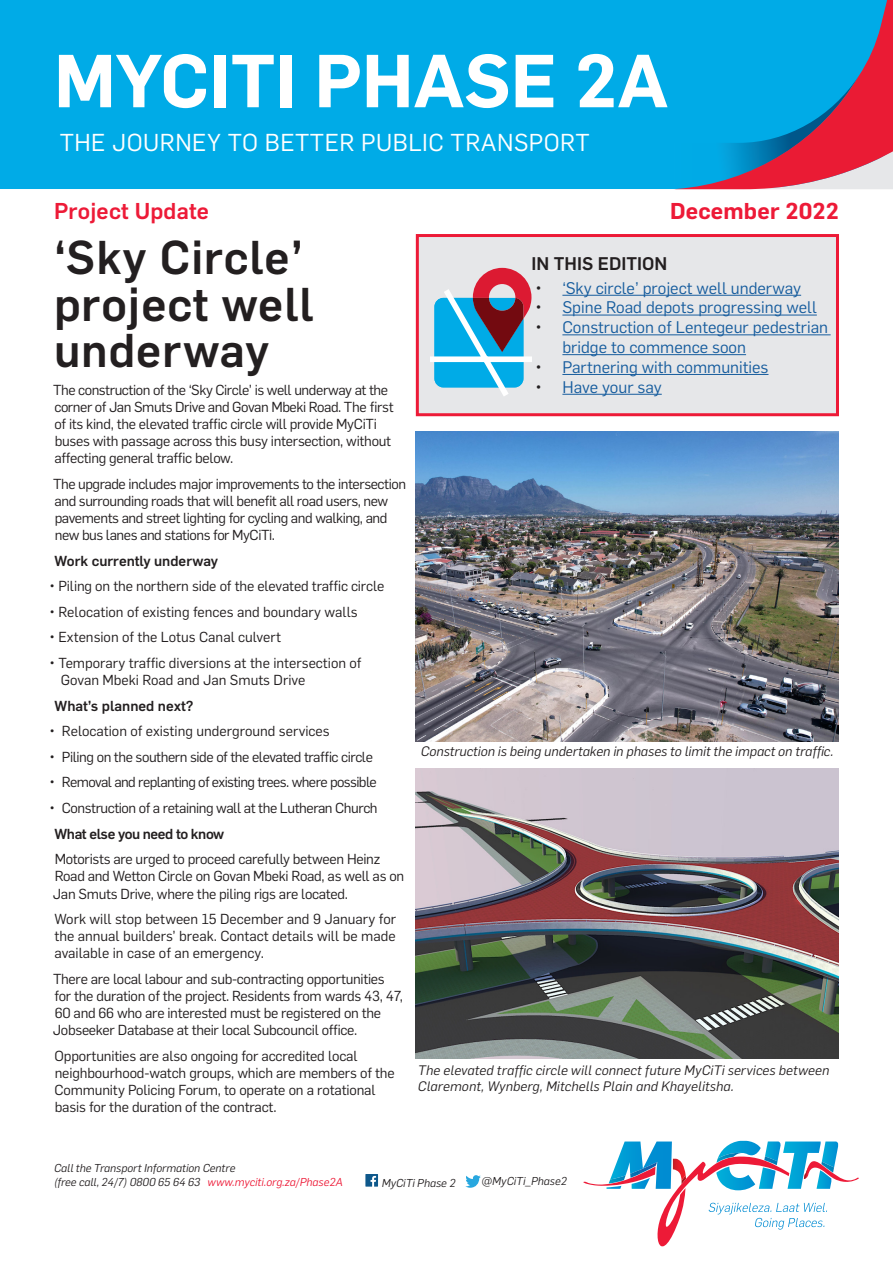
<style>
.page{position:relative;width:893px;height:1263px;background:#fff}
.page>*{position:absolute;margin:0;border:0;box-sizing:border-box;transform-origin:0 0}
.t1{font:600 73.5px "Flama";color:#fff}
.t2{font:500 46.5px/46.5px "Flama";letter-spacing:.02em;color:#231f20}
.t3{font:24px "Flama";letter-spacing:.02em;color:#fff}
.t4{font:500 22.5px "Flama";letter-spacing:.01em;color:#ed1a37}
.t5{font:600 22.5px "Flama";letter-spacing:.01em;color:#ed1a37}
.t6{font:500 18px "Flama";color:#231f20}
.t7{font:16.5px/19.8px "Flama";color:#175d9e}
.t8{font:14.25px/17.1px "Flama";letter-spacing:-.02em;color:#231f20}
.t9{font:14.25px/17.1px "Flama";color:#231f20}
.t10{font:14.25px "Flama";letter-spacing:-.04em;color:#231f20}
.t11{font:500 14.25px "Flama";color:#231f20}
.t12{font:500 14.25px "Flama";letter-spacing:-.03em;color:#231f20}
.t13{font:italic 13.5px/16.2px "Flama";letter-spacing:.01em;color:#231f20}
.t14{font:italic 11.25px "Flama";color:#231f20}
.s1{color:#231f20}
.s2{color:#ed1a37}
</style>
<div class="page">
<img style="left:416px;top:432px;width:423px;height:309px">
<svg style="left:365px;top:1174px;width:13px;height:12px"></svg>
<svg style="left:583px;top:1141px;width:276px;height:106px"></svg>
<div style="left:0;top:0;width:673px;height:189px;background:#00abe7"></div>
<svg style="left:673px;top:0;width:220px;height:189px;background:#3c8abc"></svg>
<img style="left:416px;top:768px;width:423px;height:290px">
<div style="left:417px;top:236px;width:420px;height:179px;background:#e6e7e9"></div>
<div style="left:416px;top:234px;width:423px;height:182px;border:3px solid #ed1a37"></div>
<hr style="left:562px;top:295px;width:239px;height:1px;background:#175d9e">
<hr style="left:562px;top:315px;width:255px;height:1px;background:#175d9e">
<hr style="left:562px;top:334px;width:269px;height:1px;background:#175d9e">
<hr style="left:562px;top:354px;width:184px;height:1px;background:#175d9e">
<hr style="left:562px;top:374px;width:206px;height:1px;background:#175d9e">
<hr style="left:562px;top:394px;width:100px;height:1px;background:#175d9e">
<svg style="left:430px;top:268px;width:101px;height:128px"></svg>
<svg style="left:465px;top:1175px;width:16px;height:13px"></svg>
<p class="t1" style="left:54px;top:28px;width:616px">MYCITI PHASE 2A</p>
<p class="t3" style="left:60px;top:126px;width:531px">THE JOURNEY TO BETTER PUBLIC TRANSPORT</p>
<p class="t4" style="left:54px;top:194px;width:157px">Project Update</p>
<p class="t5" style="left:670px;top:194px;width:170px">December 2022</p>
<p class="t2" style="left:54px;top:231px;width:261px">‘Sky Circle’ project well underway</p>
<p class="t8" style="left:53px;top:380px;width:342px">The construction of the ‘Sky Circle’ is well underway at the corner of Jan Smuts Drive and Govan Mbeki Road. The first of its kind, the elevated traffic circle will provide MyCiTi buses with passage across this busy intersection, without affecting general traffic below.</p>
<p class="t8" style="left:53px;top:474px;width:355px">The upgrade includes major improvements to the intersection and surrounding roads that will benefit all road users, new pavements and street lighting for cycling and walking, and new bus lanes and stations for MyCiTi.</p>
<p class="t11" style="left:55px;top:550px;width:165px">Work currently underway</p>
<p class="t8" style="left:50px;top:577px;width:336px">• Piling on the northern side of the elevated traffic circle</p>
<p class="t9" style="left:50px;top:602px;width:310px">• Relocation of existing fences and boundary walls</p>
<p class="t9" style="left:50px;top:628px;width:233px">• Extension of the Lotus Canal culvert</p>
<p class="t9" style="left:61px;top:653px;width:302px;text-indent:-11px">• Temporary traffic diversions at the intersection of<br>Govan Mbeki Road and Jan Smuts Drive</p>
<p class="t11" style="left:55px;top:695px;width:140px">What’s planned next?</p>
<p class="t9" style="left:50px;top:722px;width:282px">• Relocation of existing underground services</p>
<p class="t8" style="left:50px;top:747px;width:325px">• Piling on the southern side of the elevated traffic circle</p>
<p class="t10" style="left:50px;top:773px;width:329px">• Removal and replanting of existing trees. where possible</p>
<p class="t8" style="left:50px;top:798px;width:330px">• Construction of a retaining wall at the Lutheran Church</p>
<p class="t12" style="left:55px;top:823px;width:171px">What else you need to know</p>
<p class="t8" style="left:53px;top:850px;width:353px">Motorists are urged to proceed carefully between Heinz<br>Road and Wetton Circle on Govan Mbeki Road, as well as on<br>Jan Smuts Drive, where the piling rigs are located.</p>
<p class="t8" style="left:54px;top:910px;width:343px;text-align:justify">Work will stop between 15 December and 9 January for the annual builders’ break. Contact details will be made available in case of an emergency.</p>
<p class="t8" style="left:53px;top:969px;width:352px">There are local labour and sub-contracting opportunities for the duration of the project. Residents from wards 43, 47, 60 and 66 who are interested must be registered on the Jobseeker Database at their local Subcouncil office.</p>
<p class="t8" style="left:55px;top:1046px;width:342px">Opportunities are also ongoing for accredited local neighbourhood-watch groups, which are members of the Community Policing Forum, to operate on a rotational basis for the duration of the contract.</p>
<p class="t6" style="left:531px;top:250px;width:137px">IN THIS EDITION</p>
<p class="t7" style="left:535px;top:277px;width:267px"><span class="s1">•</span> ‘Sky circle’ project well underway</p>
<p class="t7" style="left:535px;top:297px;width:283px"><span class="s1">•</span> Spine Road depots progressing well</p>
<p class="t7" style="left:562px;top:316px;width:267px;text-indent:-27px"><span class="s1">•</span> Construction of Lentegeur pedestrian bridge to commence soon</p>
<p class="t7" style="left:535px;top:356px;width:235px"><span class="s1">•</span> Partnering with communities</p>
<p class="t7" style="left:535px;top:376px;width:128px"><span class="s1">•</span> Have your say</p>
<p class="t13" style="left:421px;top:742px;width:414px">Construction is being undertaken in phases to limit the impact on traffic.</p>
<p class="t13" style="left:418px;top:1061px;width:413px">The elevated traffic circle will connect future MyCiTi services between<br>Claremont, Wynberg, Mitchells Plain and Khayelitsha.</p>
<p class="t14" style="left:54px;top:1161px;width:183px">Call the Transport Information Centre</p>
<p class="t14" style="left:54px;top:1174px;width:290px">(free call, 24/7) 0800 65 64 63 <span class="s2">www.myciti.org.za/Phase2A</span></p>
<p class="t14" style="left:382px;top:1175px;width:75px">MyCiTi Phase 2</p>
<p class="t14" style="left:481px;top:1173px;width:87px">@MyCiTi_Phase2</p>
</div>
